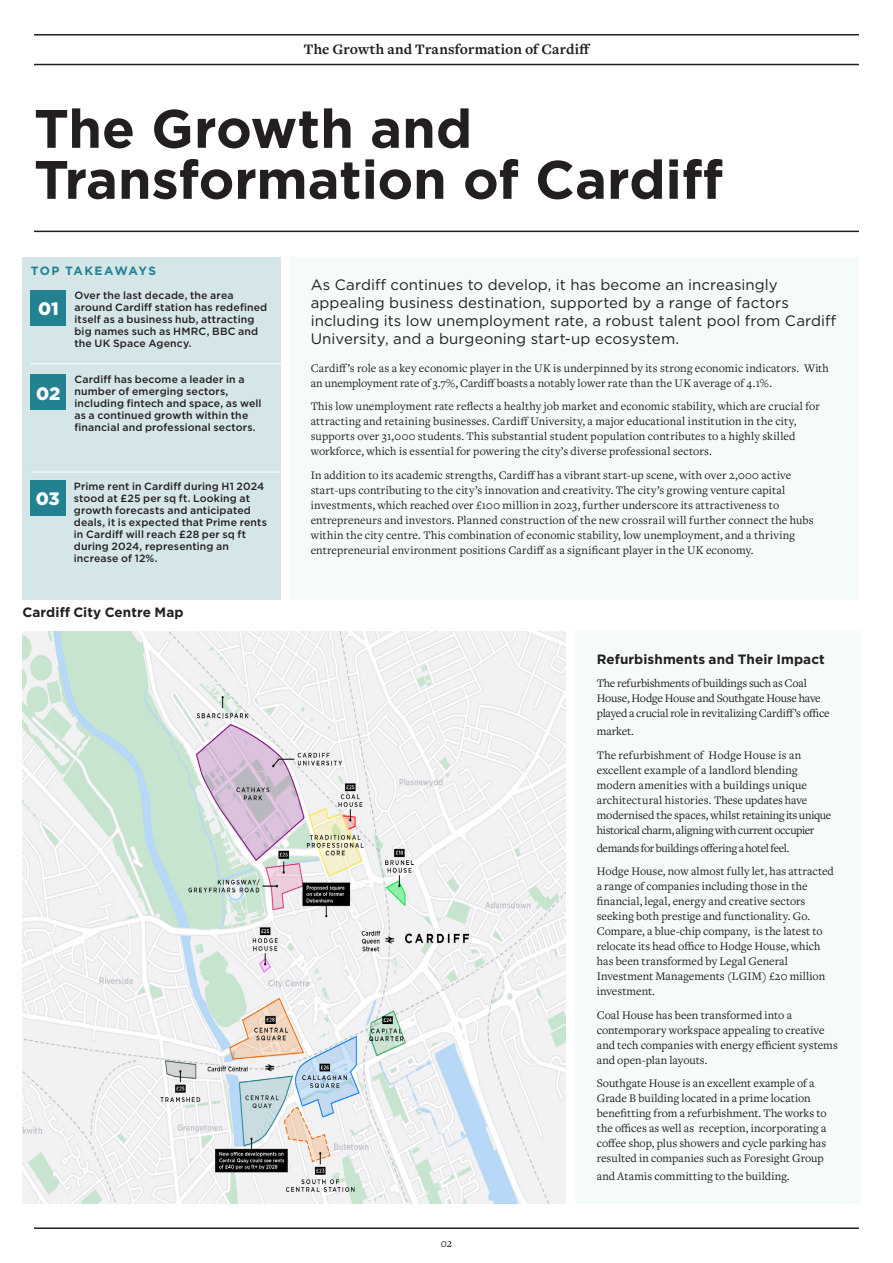
<style>
.page{position:relative;width:893px;height:1263px;background:#fff}
.page>*{position:absolute;margin:0;border:0;box-sizing:border-box;transform-origin:0 0}
.Spotlight_Headline_Gotham_Bold_30pt{font:700 54px/51px "Gotham";letter-spacing:-.005em;color:#231f20}
.t1{font:900 18px "Gotham";color:#fff}
.t2{font:15px/18px "Gotham";letter-spacing:.005em;color:#231f20}
.t3{font:700 15px "Freight Text Pro";letter-spacing:.01em;color:#231f20}
.Headin{font:700 13.5px "Gotham";letter-spacing:.005em;color:#231f20}
.Body{font:12px/15px "Freight Text Pro";letter-spacing:.005em;color:#231f20}
.Body-2{font:12px/15px "Freight Text Pro";letter-spacing:-.015em;color:#231f20}
.Body-3{font:12px "Freight Text Pro";letter-spacing:-.03em;color:#231f20}
.Spotlight_Director_s__Intro{font:700 12px "Gotham";letter-spacing:.1em;color:#238291}
.t4{font:italic 12px "Freight Text Pro";color:#231f20}
.Spotlight_Director_s__Intro-2{font:500 10.5px/12px "Gotham";letter-spacing:.015em;color:#231f20}
</style>
<div class="page">
<hr style="left:34px;top:64px;width:825px;height:1px;background:#231f20">
<hr style="left:34px;top:34px;width:825px;height:2px;background:#231f20">
<hr style="left:34px;top:1227px;width:825px;height:2px;background:#231f20">
<hr style="left:34px;top:231px;width:825px;height:1px;background:#231f20">
<div style="left:22px;top:257px;width:259px;height:343px;background:#d5e6e9"></div>
<div style="left:31px;top:290px;width:35px;height:35px;background:#238291"></div>
<div style="left:30px;top:480px;width:35px;height:35px;background:#238291"></div>
<div style="left:31px;top:375px;width:35px;height:35px;background:#238291"></div>
<hr style="left:31px;top:472px;width:263px;height:1px;background:#fff">
<hr style="left:31px;top:363px;width:263px;height:1px;background:#fff">
<div style="left:289px;top:257px;width:570px;height:343px;background:#f5fbf7"></div>
<img style="left:22px;top:631px;width:543px;height:572px">
<div style="left:575px;top:630px;width:285px;height:573px;background:#f5fbf7"></div>
<p class="t3" style="left:304px;top:39px;width:288px">The Growth and Transformation of Cardiff</p>
<p class="Spotlight_Headline_Gotham_Bold_30pt" style="left:34px;top:103px;width:691px">The Growth and<br>Transformation of Cardiff</p>
<p class="Spotlight_Director_s__Intro" style="left:31px;top:262px;width:127px">TOP TAKEAWAYS</p>
<p class="t1" style="left:38px;top:296px;width:22px">01</p>
<p class="t1" style="left:36px;top:381px;width:26px">02</p>
<p class="Spotlight_Director_s__Intro-2" style="left:74px;top:289px;width:194px">Over the last decade, the area around Cardiff station has redefined itself as a business hub, attracting big names such as HMRC, BBC and the UK Space Agency.</p>
<p class="Spotlight_Director_s__Intro-2" style="left:74px;top:373px;width:189px">Cardiff has become a leader in a number of emerging sectors, including fintech and space, as well as a continued growth within the financial and professional sectors.</p>
<p class="t1" style="left:36px;top:487px;width:25px">03</p>
<p class="Spotlight_Director_s__Intro-2" style="left:74px;top:480px;width:195px">Prime rent in Cardiff during H1 2024 stood at £25 per sq ft. Looking at growth forecasts and anticipated deals, it is expected that Prime rents in Cardiff will reach £28 per sq ft during 2024, representing an increase of 12%.</p>
<p class="Headin" style="left:22px;top:603px;width:163px">Cardiff City Centre Map</p>
<p class="t2" style="left:311px;top:275px;width:527px">As Cardiff continues to develop, it has become an increasingly appealing business destination, supported by a range of factors including its low unemployment rate, a robust talent pool from Cardiff University, and a burgeoning start-up ecosystem.</p>
<p class="Body" style="left:311px;top:360px;width:520px">Cardiff’s role as a key economic player in the UK is underpinned by its strong economic indicators. With an unemployment rate of 3.7%, Cardiff boasts a notably lower rate than the UK average of 4.1%.</p>
<p class="Body" style="left:311px;top:398px;width:511px">This low unemployment rate reflects a healthy job market and economic stability, which are crucial for attracting and retaining businesses. Cardiff University, a major educational institution in the city, supports over 31,000 students. This substantial student population contributes to a highly skilled workforce, which is essential for powering the city’s diverse professional sectors.</p>
<p class="Body" style="left:311px;top:467px;width:504px">In addition to its academic strengths, Cardiff has a vibrant start-up scene, with over 2,000 active start-ups contributing to the city’s innovation and creativity. The city’s growing venture capital investments, which reached over £100 million in 2023, further underscore its attractiveness to entrepreneurs and investors. Planned construction of the new crossrail will further connect the hubs within the city centre. This combination of economic stability, low unemployment, and a thriving entrepreneurial environment positions Cardiff as a significant player in the UK economy.</p>
<p class="t4" style="left:441px;top:1235px;width:13px">02</p>
<p class="Headin" style="left:597px;top:650px;width:230px">Refurbishments and Their Impact</p>
<p class="Body-2" style="left:597px;top:675px;width:234px">The refurbishments of buildings such as Coal<br>House, Hodge House and Southgate House have played a crucial role in revitalizing Cardiff’s office</p>
<p class="Body" style="left:597px;top:723px;width:39px">market.</p>
<p class="Body" style="left:597px;top:747px;width:236px">The refurbishment of Hodge House is an excellent example of a landlord blending modern amenities with a buildings unique architectural histories. These updates have modernised the spaces, whilst retaining its unique historical charm, aligning with current occupier</p>
<p class="Body-3" style="left:597px;top:840px;width:194px">demands for buildings offering a hotel feel.</p>
<p class="Body" style="left:597px;top:863px;width:239px">Hodge House, now almost fully let, has attracted a range of companies including those in the financial, legal, energy and creative sectors seeking both prestige and functionality. Go.<br>Compare, a blue-chip company, is the latest to relocate its head office to Hodge House, which has been transformed by Legal General Investment Managements (LGIM) £20 million investment.</p>
<p class="Body" style="left:597px;top:1007px;width:243px">Coal House has been transformed into a contemporary workspace appealing to creative and tech companies with energy efficient systems and open-plan layouts.</p>
<p class="Body" style="left:597px;top:1075px;width:232px">Southgate House is an excellent example of a Grade B building located in a prime location benefitting from a refurbishment. The works to the offices as well as reception, incorporating a coffee shop, plus showers and cycle parking has resulted in companies such as Foresight Group</p>
<p class="Body" style="left:597px;top:1168px;width:194px">and Atamis committing to the building.</p>
</div>
